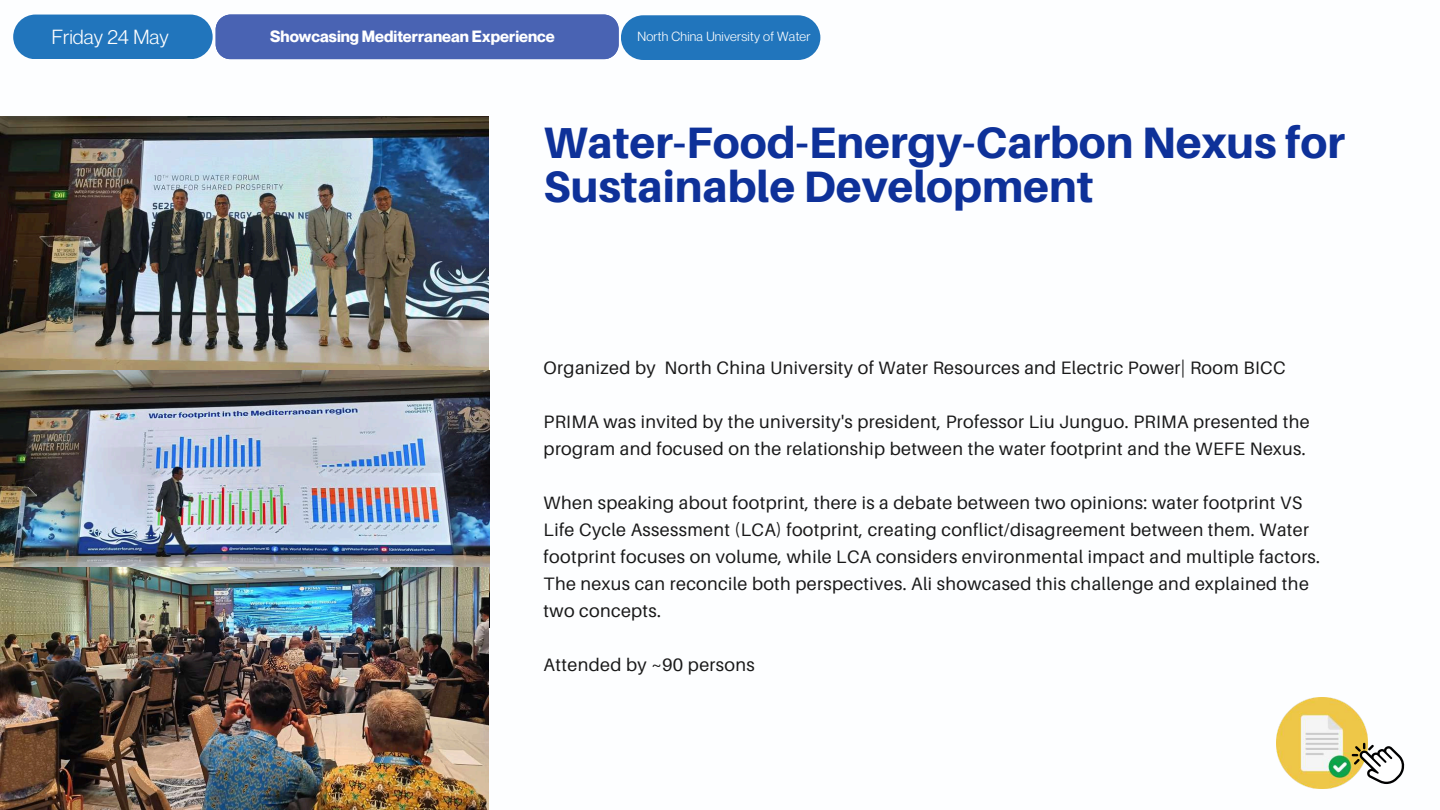
<style>
.page{position:relative;width:1440px;height:810px;background:#fff}
.page>*{position:absolute;margin:0;border:0;box-sizing:border-box;transform-origin:0 0}
.t1{font:800 44px/43.5px "Aileron";color:#0e3199}
.t2{font:20px "Neue Montreal";color:#fff}
.t3{font:18px/27px "Aileron";letter-spacing:.02em;color:#191919}
.t4{font:700 16px "Neue Montreal";color:#fff}
.t5{font:13px "Neue Montreal";letter-spacing:.015em;color:#fff}
</style>
<div class="page">
<div style="left:13px;top:15px;width:200px;height:44px;background:#2175bc;border-radius:22px"></div>
<div style="left:216px;top:15px;width:403px;height:44px;background:#4963b3"></div>
<div style="left:621px;top:15px;width:199px;height:45px;background:#2175bc;border-radius:22px"></div>
<img style="left:0;top:117px;width:489px;height:450px">
<img style="left:0;top:567px;width:489px;height:243px">
<img style="left:1276px;top:697px;width:92px;height:92px">
<svg style="left:1352px;top:743px;width:52px;height:41px"></svg>
<p class="t2" style="left:52px;top:24px;width:118px">Friday 24 May</p>
<p class="t4" style="left:270px;top:26px;width:286px">Showcasing Mediterranean Experience</p>
<p class="t5" style="left:637px;top:28px;width:175px">North China University of Water</p>
<h1 class="t1" style="left:544px;top:120px;width:803px">Water-Food-Energy-Carbon Nexus for<br>Sustainable Development</h1>
<p class="t3" style="left:544px;top:353px;width:743px">Organized by North China University of Water Resources and Electric Power| Room BICC</p>
<p class="t3" style="left:544px;top:407px;width:768px">PRIMA was invited by the university's president, Professor Liu Junguo. PRIMA presented the program and focused on the relationship between the water footprint and the WEFE Nexus.</p>
<p class="t3" style="left:544px;top:488px;width:778px">When speaking about footprint, there is a debate between two opinions: water footprint VS Life Cycle Assessment (LCA) footprint, creating conflict/disagreement between them. Water footprint focuses on volume, while LCA considers environmental impact and multiple factors.<br>The nexus can reconcile both perspectives. Ali showcased this challenge and explained the two concepts.</p>
<p class="t3" style="left:544px;top:650px;width:213px">Attended by ~90 persons</p>
</div>
